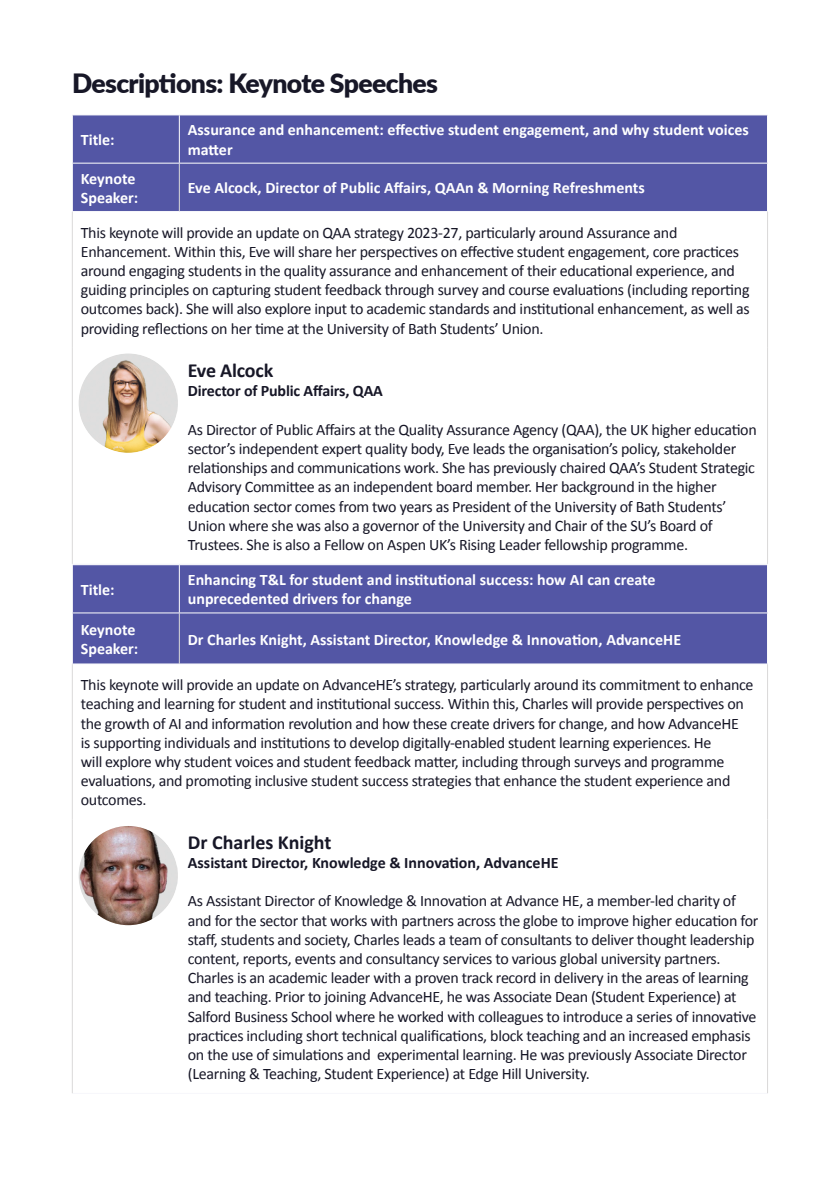
<style>
.page{position:relative;width:840px;height:1191px;background:#fff}
.page>*{position:absolute;margin:0;border:0;box-sizing:border-box;transform-origin:0 0}
.t1{font:900 26.6px "Lato";letter-spacing:-.025em;color:#171727}
.t2{font:700 20px "Calibri";color:#171727}
.t3{font:16px/19.2px "Calibri";letter-spacing:-.02em;color:#171727}
.t4{font:700 16px/19.2px "Calibri";color:#fff}
.t5{font:700 16px "Calibri";letter-spacing:-.01em;color:#171727}
</style>
<div class="page">
<div style="left:73px;top:116px;width:693px;height:95px;background:#5356a5"></div>
<hr style="left:179px;top:163px;width:1px;height:48px;background:#dad9d9">
<hr style="left:179px;top:115px;width:1px;height:48px;background:#fff">
<hr style="left:72px;top:163px;width:107px;height:1px;background:#fff">
<hr style="left:179px;top:163px;width:588px;height:1px;background:#fff">
<hr style="left:72px;top:211px;width:107px;height:1px;background:#f7f7fb">
<hr style="left:179px;top:211px;width:588px;height:1px;background:#f7f7fb">
<hr style="left:72px;top:212px;width:1px;height:136px;background:#dad9d9">
<hr style="left:766px;top:212px;width:1px;height:136px;background:#dad9d9">
<hr style="left:72px;top:348px;width:1px;height:216px;background:#dad9d9">
<hr style="left:766px;top:348px;width:1px;height:216px;background:#dad9d9">
<div style="left:73px;top:565px;width:693px;height:98px;background:#5356a5"></div>
<hr style="left:179px;top:613px;width:1px;height:50px;background:#dad9d9">
<hr style="left:179px;top:565px;width:1px;height:47px;background:#fff">
<hr style="left:72px;top:612px;width:107px;height:1px;background:#fff">
<hr style="left:179px;top:612px;width:588px;height:1px;background:#fff">
<hr style="left:72px;top:663px;width:107px;height:1px;background:#f7f7fb">
<hr style="left:179px;top:663px;width:588px;height:1px;background:#f7f7fb">
<hr style="left:72px;top:1093px;width:107px;height:1px;background:#f7f7fb">
<hr style="left:179px;top:1093px;width:588px;height:1px;background:#f7f7fb">
<hr style="left:72px;top:664px;width:1px;height:155px;background:#dad9d9">
<hr style="left:766px;top:664px;width:1px;height:155px;background:#dad9d9">
<hr style="left:72px;top:819px;width:1px;height:274px;background:#dad9d9">
<hr style="left:766px;top:819px;width:1px;height:274px;background:#dad9d9">
<img style="left:79px;top:826px;width:99px;height:99px;border-radius:50px">
<img style="left:79px;top:353px;width:99px;height:100px;border-radius:50px">
<h1 class="t1" style="left:72px;top:64px;width:367px">Descriptions: Keynote Speeches</h1>
<p class="t4" style="left:81px;top:130px;width:35px">Title:</p>
<p class="t4" style="left:188px;top:120px;width:562px">Assurance and enhancement: effective student engagement, and why student voices matter</p>
<p class="t4" style="left:81px;top:168px;width:59px">Keynote<br>Speaker:</p>
<p class="t4" style="left:188px;top:178px;width:458px">Eve Alcock, Director of Public Affairs, QAAn &amp; Morning Refreshments</p>
<p class="t3" style="left:81px;top:222px;width:670px">This keynote will provide an update on QAA strategy 2023-27, particularly around Assurance and Enhancement. Within this, Eve will share her perspectives on effective student engagement, core practices around engaging students in the quality assurance and enhancement of their educational experience, and guiding principles on capturing student feedback through survey and course evaluations (including reporting outcomes back). She will also explore input to academic standards and institutional enhancement, as well as providing reflections on her time at the University of Bath Students’ Union.</p>
<p class="t2" style="left:188px;top:356px;width:87px">Eve Alcock</p>
<p class="t5" style="left:188px;top:380px;width:196px">Director of Public Affairs, QAA</p>
<p class="t3" style="left:188px;top:419px;width:570px">As Director of Public Affairs at the Quality Assurance Agency (QAA), the UK higher education sector’s independent expert quality body, Eve leads the organisation’s policy, stakeholder relationships and communications work. She has previously chaired QAA’s Student Strategic Advisory Committee as an independent board member. Her background in the higher education sector comes from two years as President of the University of Bath Students’ Union where she was also a governor of the University and Chair of the SU’s Board of Trustees. She is also a Fellow on Aspen UK’s Rising Leader fellowship programme.</p>
<p class="t4" style="left:81px;top:579px;width:35px">Title:</p>
<p class="t4" style="left:188px;top:570px;width:469px">Enhancing T&amp;L for student and institutional success: how AI can create unprecedented drivers for change</p>
<p class="t4" style="left:81px;top:619px;width:59px">Keynote<br>Speaker:</p>
<p class="t4" style="left:188px;top:629px;width:494px">Dr Charles Knight, Assistant Director, Knowledge &amp; Innovation, AdvanceHE</p>
<p class="t3" style="left:81px;top:675px;width:674px">This keynote will provide an update on AdvanceHE’s strategy, particularly around its commitment to enhance teaching and learning for student and institutional success. Within this, Charles will provide perspectives on the growth of AI and information revolution and how these create drivers for change, and how AdvanceHE<br>is supporting individuals and institutions to develop digitally-enabled student learning experiences. He<br>will explore why student voices and student feedback matter, including through surveys and programme evaluations, and promoting inclusive student success strategies that enhance the student experience and outcomes.</p>
<p class="t2" style="left:188px;top:828px;width:145px">Dr Charles Knight</p>
<p class="t5" style="left:188px;top:851px;width:372px">Assistant Director, Knowledge &amp; Innovation, AdvanceHE</p>
<p class="t3" style="left:188px;top:891px;width:571px">As Assistant Director of Knowledge &amp; Innovation at Advance HE, a member-led charity of and for the sector that works with partners across the globe to improve higher education for staff, students and society, Charles leads a team of consultants to deliver thought leadership content, reports, events and consultancy services to various global university partners.<br>Charles is an academic leader with a proven track record in delivery in the areas of learning and teaching. Prior to joining AdvanceHE, he was Associate Dean (Student Experience) at Salford Business School where he worked with colleagues to introduce a series of innovative practices including short technical qualifications, block teaching and an increased emphasis on the use of simulations and experimental learning. He was previously Associate Director (Learning &amp; Teaching, Student Experience) at Edge Hill University.</p>
</div>
